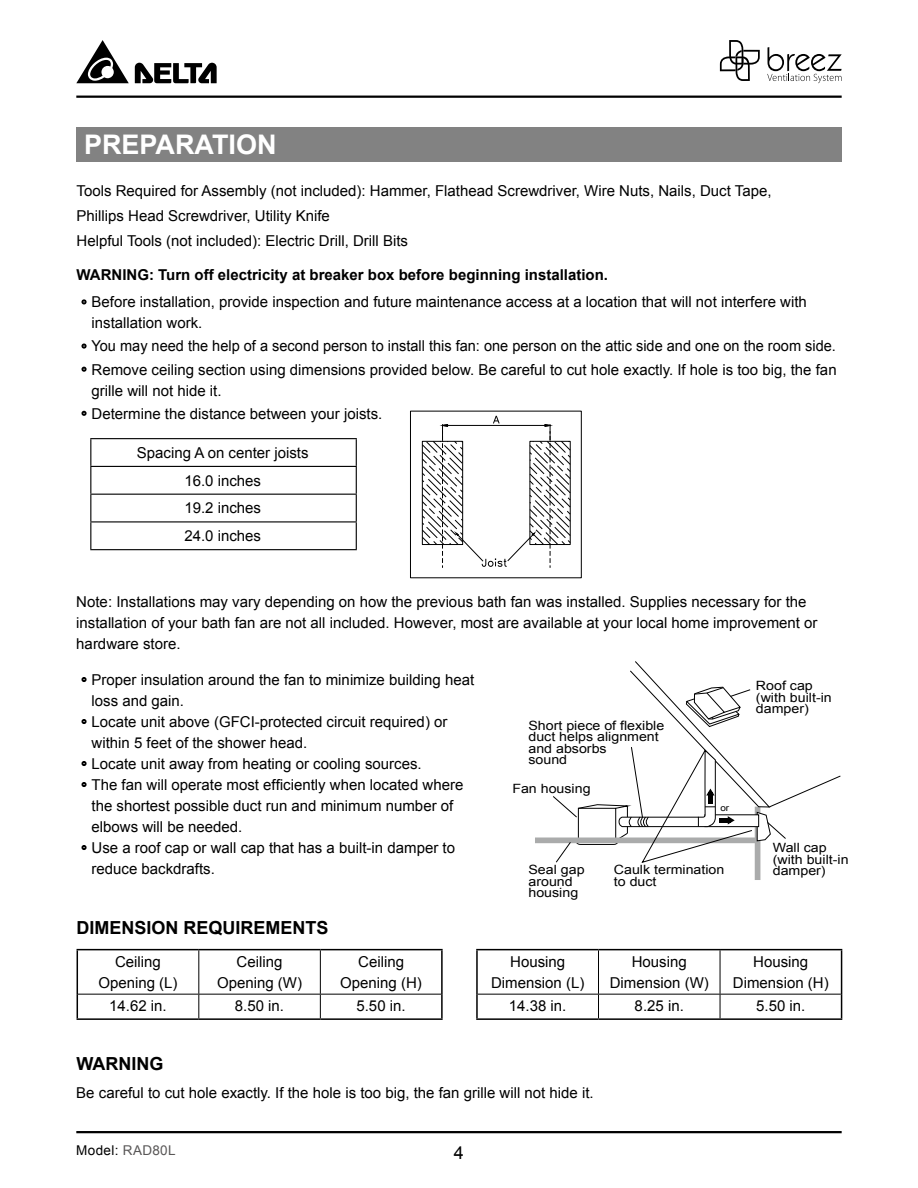
<style>
.page{position:relative;width:918px;height:1188px;background:#fff}
.page>*{position:absolute;margin:0;border:0;box-sizing:border-box;transform-origin:0 0}
.t1{font:700 27px "Arial";color:#fff}
.t2{font:700 18px "Arial";color:#000}
.t3{font:18px "Arial";color:#000}
.t4{font:15px/21px "Arial";color:#000;text-align:center}
.t5{font:700 15px "Arial";color:#000}
.t6{font:13.5px "Arial";letter-spacing:.025em;color:#000}
.t7{font:12.75px/11.4px "Arial";color:#000;scale:1.11 1}
.t8{font:9px "Arial";color:#000;scale:1.11 1}
.s1{color:#595757}
</style>
<div class="page">
<hr style="left:76px;top:1131px;width:766px;height:2px;background:#000">
<hr style="left:76px;top:96px;width:766px;height:2px;background:#000">
<svg style="left:135px;top:63px;width:82px;height:20px"></svg>
<svg style="left:76px;top:40px;width:53px;height:43px"></svg>
<svg style="left:720px;top:40px;width:40px;height:41px"></svg>
<svg style="left:767px;top:47px;width:75px;height:36px"></svg>
<div style="left:77px;top:128px;width:765px;height:34px;background:#828282"></div>
<svg style="left:82px;top:299px;width:4px;height:5px"></svg>
<svg style="left:82px;top:344px;width:4px;height:5px"></svg>
<svg style="left:82px;top:367px;width:4px;height:5px"></svg>
<svg style="left:82px;top:411px;width:4px;height:5px"></svg>
<hr style="left:198px;top:950px;width:1px;height:44px;background:#000">
<hr style="left:320px;top:950px;width:1px;height:44px;background:#000">
<hr style="left:78px;top:994px;width:121px;height:1px;background:#000">
<hr style="left:199px;top:994px;width:121px;height:1px;background:#000">
<svg style="left:198px;top:995px;width:1px;height:23px"></svg>
<hr style="left:320px;top:994px;width:121px;height:1px;background:#000">
<svg style="left:320px;top:995px;width:1px;height:23px"></svg>
<hr style="left:77px;top:949px;width:122px;height:1px;background:#000">
<hr style="left:77px;top:950px;width:1px;height:44px;background:#000">
<hr style="left:199px;top:949px;width:121px;height:1px;background:#000">
<hr style="left:320px;top:949px;width:123px;height:1px;background:#000">
<hr style="left:441px;top:950px;width:2px;height:44px;background:#000">
<svg style="left:77px;top:994px;width:1px;height:24px"></svg>
<hr style="left:441px;top:994px;width:2px;height:24px;background:#000">
<hr style="left:77px;top:1018px;width:122px;height:2px;background:#000">
<hr style="left:199px;top:1018px;width:121px;height:2px;background:#000">
<hr style="left:320px;top:1018px;width:123px;height:2px;background:#000">
<hr style="left:598px;top:950px;width:1px;height:44px;background:#000">
<hr style="left:720px;top:950px;width:1px;height:44px;background:#000">
<hr style="left:478px;top:994px;width:121px;height:1px;background:#000">
<hr style="left:599px;top:994px;width:121px;height:1px;background:#000">
<svg style="left:598px;top:995px;width:1px;height:23px"></svg>
<hr style="left:720px;top:994px;width:121px;height:1px;background:#000">
<svg style="left:720px;top:995px;width:1px;height:23px"></svg>
<hr style="left:476px;top:949px;width:123px;height:1px;background:#000">
<hr style="left:476px;top:950px;width:2px;height:44px;background:#000">
<hr style="left:599px;top:949px;width:121px;height:1px;background:#000">
<hr style="left:720px;top:949px;width:122px;height:1px;background:#000">
<hr style="left:841px;top:950px;width:1px;height:44px;background:#000">
<hr style="left:476px;top:994px;width:2px;height:24px;background:#000">
<svg style="left:841px;top:994px;width:1px;height:24px"></svg>
<hr style="left:476px;top:1018px;width:123px;height:2px;background:#000">
<hr style="left:599px;top:1018px;width:121px;height:2px;background:#000">
<hr style="left:720px;top:1018px;width:122px;height:2px;background:#000">
<svg style="left:82px;top:677px;width:4px;height:5px"></svg>
<svg style="left:82px;top:719px;width:4px;height:5px"></svg>
<svg style="left:82px;top:761px;width:4px;height:5px"></svg>
<svg style="left:82px;top:782px;width:4px;height:5px"></svg>
<svg style="left:82px;top:845px;width:4px;height:5px"></svg>
<div style="left:755px;top:807px;width:5px;height:73px;background:#aaabab"></div>
<div style="left:535px;top:838px;width:221px;height:5px;background:#aaabab"></div>
<svg style="left:552px;top:661px;width:289px;height:202px"></svg>
<hr style="left:90px;top:438px;width:267px;height:1px;background:#000">
<hr style="left:90px;top:466px;width:267px;height:1px;background:#000">
<hr style="left:90px;top:494px;width:267px;height:1px;background:#000">
<hr style="left:90px;top:521px;width:267px;height:1px;background:#000">
<svg style="left:90px;top:439px;width:1px;height:110px"></svg>
<svg style="left:356px;top:439px;width:1px;height:110px"></svg>
<hr style="left:90px;top:549px;width:267px;height:1px;background:#000">
<svg style="left:422px;top:415px;width:149px;height:153px"></svg>
<div style="left:410px;top:411px;width:172px;height:167px;border:1px solid #000"></div>
<h1 class="t1" style="left:84px;top:127px;width:194px">PREPARATION</h1>
<p class="t4" style="left:77px;top:178px;width:696px;line-height:25.2px;text-align:left">Tools Required for Assembly (not included): Hammer, Flathead Screwdriver, Wire Nuts, Nails, Duct Tape,<br>Phillips Head Screwdriver, Utility Knife<br>Helpful Tools (not included): Electric Drill, Drill Bits</p>
<p class="t5" style="left:77px;top:265px;width:533px">WARNING: Turn off electricity at breaker box before beginning installation.</p>
<p class="t4" style="left:92px;top:292px;width:717px;text-align:left">Before installation, provide inspection and future maintenance access at a location that will not interfere with installation work.</p>
<p class="t4" style="left:92px;top:335px;width:747px;line-height:23.1px;text-align:left">You may need the help of a second person to install this fan: one person on the attic side and one on the room side.<br>Remove ceiling section using dimensions provided below. Be careful to cut hole exactly. If hole is too big, the fan</p>
<p class="t4" style="left:92px;top:379px;width:292px;line-height:23.1px;text-align:left">grille will not hide it.<br>Determine the distance between your joists.</p>
<p class="t4" style="left:137px;top:439px;width:173px;line-height:27.8px">Spacing A on center joists<br>16.0 inches<br>19.2 inches<br>24.0 inches</p>
<p class="t4" style="left:76px;top:591px;width:743px;text-align:left">Note: Installations may vary depending on how the previous bath fan was installed. Supplies necessary for the installation of your bath fan are not all included. However, most are available at your local home improvement or hardware store.</p>
<p class="t4" style="left:92px;top:669px;width:384px;text-align:left">Proper insulation around the fan to minimize building heat loss and gain.<br>Locate unit above (GFCI-protected circuit required) or within 5 feet of the shower head.<br>Locate unit away from heating or cooling sources.<br>The fan will operate most efficiently when located where the shortest possible duct run and minimum number of elbows will be needed.<br>Use a roof cap or wall cap that has a built-in damper to reduce backdrafts.</p>
<p class="t7" style="left:756px;top:680px;width:70px">Roof cap (with built-in damper)</p>
<p class="t7" style="left:528px;top:720px;width:124px">Short piece of flexible duct helps alignment and absorbs<br>sound</p>
<p class="t7" style="left:512px;top:783px;width:72px">Fan housing</p>
<p class="t8" style="left:720px;top:802px;width:9px">or</p>
<p class="t7" style="left:773px;top:842px;width:70px">Wall cap (with built-in damper)</p>
<p class="t7" style="left:528px;top:864px;width:52px">Seal gap around housing</p>
<p class="t7" style="left:614px;top:864px;width:101px">Caulk termination to duct</p>
<p class="t2" style="left:77px;top:916px;width:254px">DIMENSION REQUIREMENTS</p>
<p class="t4" style="left:98px;top:951px;width:81px">Ceiling<br>Opening (L)</p>
<p class="t4" style="left:217px;top:951px;width:87px">Ceiling<br>Opening (W)</p>
<p class="t4" style="left:340px;top:951px;width:83px">Ceiling<br>Opening (H)</p>
<p class="t4" style="left:109px;top:996px;width:59px">14.62 in.</p>
<p class="t4" style="left:235px;top:996px;width:51px">8.50 in.</p>
<p class="t4" style="left:356px;top:996px;width:51px">5.50 in.</p>
<p class="t2" style="left:77px;top:1052px;width:88px">WARNING</p>
<p class="t4" style="left:491px;top:951px;width:95px">Housing<br>Dimension (L)</p>
<p class="t4" style="left:610px;top:951px;width:101px">Housing<br>Dimension (W)</p>
<p class="t4" style="left:733px;top:951px;width:97px">Housing<br>Dimension (H)</p>
<p class="t4" style="left:509px;top:996px;width:59px">14.38 in.</p>
<p class="t4" style="left:635px;top:996px;width:51px">8.25 in.</p>
<p class="t4" style="left:756px;top:996px;width:51px">5.50 in.</p>
<p class="t4" style="left:76px;top:1083px;width:519px">Be careful to cut hole exactly. If the hole is too big, the fan grille will not hide it.</p>
<p class="t6" style="left:76px;top:1141px;width:101px">Model: <span class="s1">RAD80L</span></p>
<p class="t3" style="left:454px;top:1141px;width:12px">4</p>
</div>
